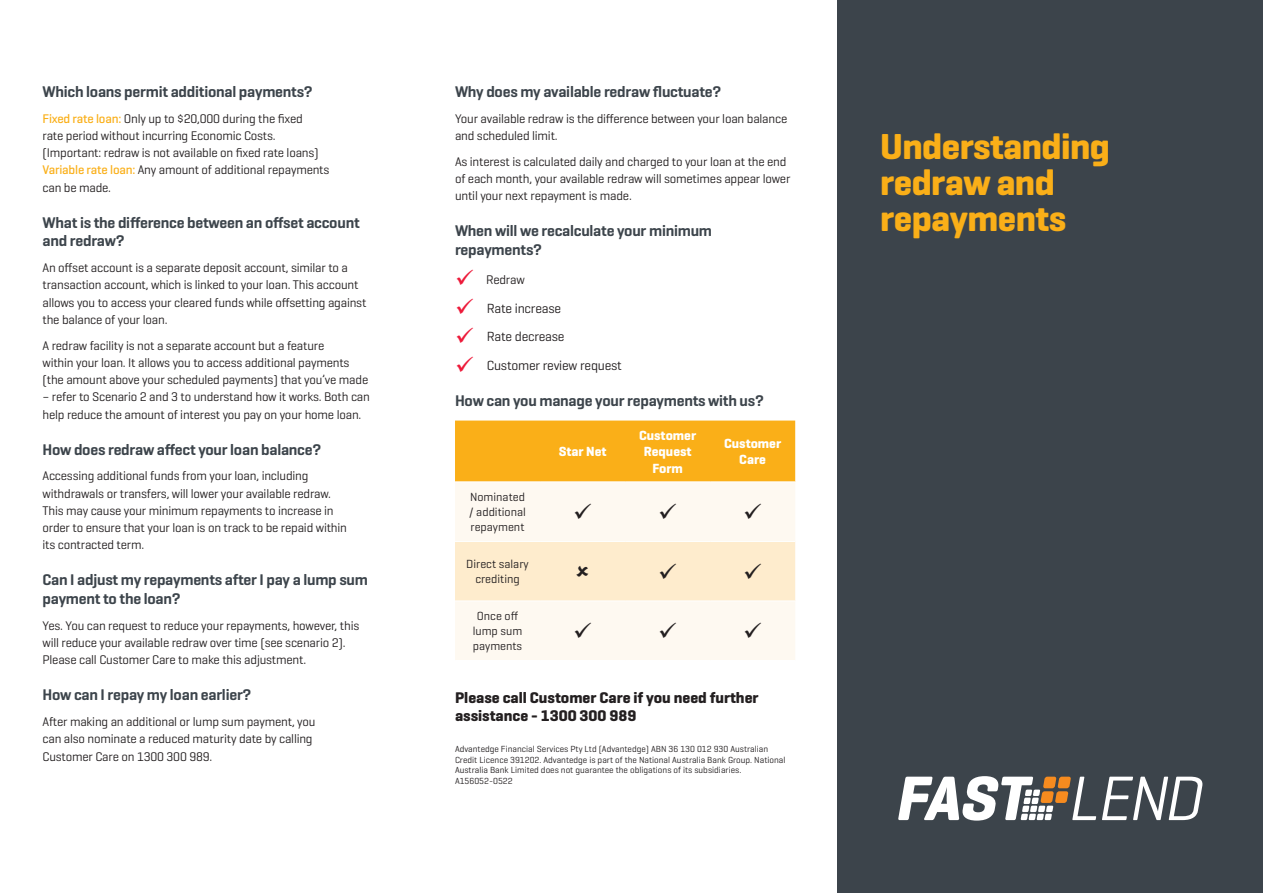
<style>
.page{position:relative;width:1263px;height:893px;background:#fff}
.page>*{position:absolute;margin:0;border:0;box-sizing:border-box;transform-origin:0 0}
.t1{font:700 36.75px/36px "Geogrotesque";letter-spacing:-.015em;color:#faaf18}
.t2{font:600 15.75px/18.9px "Geogrotesque";letter-spacing:-.015em;color:#3c444b}
.t3{font:700 15.75px/18px "Geogrotesque";color:#231f20}
.t4{font:13.5px "Geogrotesque";letter-spacing:-.015em;color:#231f20}
.t5{font:700 13.5px/16.2px "Geogrotesque";color:#fff;text-align:center}
.t6{font:12.75px/17.2px "Geogrotesque";letter-spacing:-.015em;color:#231f20}
.t7{font:12px/15px "Geogrotesque";color:#231f20;text-align:center}
.t8{font:9px/10.5px "Geogrotesque";color:#231f20}
.s1{font-weight:500;color:#faaf18}
.s2{color:#ed1a3a}
</style>
<div class="page">
<div style="left:838px;top:0;width:425px;height:893px;background:#3c444b"></div>
<div style="left:455px;top:421px;width:340px;height:60px;background:#faaf18"></div>
<div style="left:455px;top:483px;width:340px;height:177px;background:#fef9f1"></div>
<hr style="left:455px;top:601px;width:85px;height:1px;background:#fff">
<hr style="left:540px;top:601px;width:85px;height:1px;background:#fff">
<hr style="left:625px;top:601px;width:85px;height:1px;background:#fff">
<hr style="left:710px;top:601px;width:85px;height:1px;background:#fff">
<svg style="left:898px;top:776px;width:198px;height:45px"></svg>
<svg style="left:1102px;top:777px;width:100px;height:43px"></svg>
<svg style="left:575px;top:504px;width:16px;height:15px"></svg>
<svg style="left:660px;top:504px;width:16px;height:15px"></svg>
<svg style="left:745px;top:504px;width:16px;height:15px"></svg>
<div style="left:455px;top:541px;width:340px;height:60px;background:#feeccd"></div>
<svg style="left:575px;top:623px;width:16px;height:15px"></svg>
<svg style="left:660px;top:623px;width:16px;height:15px"></svg>
<svg style="left:745px;top:623px;width:16px;height:15px"></svg>
<p class="t2" style="left:43px;top:82px;width:272px">Which loans permit additional payments?</p>
<p class="t6" style="left:43px;top:109px;width:288px"><span class="s1">Fixed rate loan:</span> Only up to $20,000 during the fixed<br>rate period without incurring Economic Costs. (Important: redraw is not available on fixed rate loans)<br><span class="s1">Variable rate loan:</span> Any amount of additional repayments can be made.</p>
<p class="t2" style="left:43px;top:213px;width:319px">What is the difference between an offset account and redraw?</p>
<p class="t6" style="left:43px;top:259px;width:325px">An offset account is a separate deposit account, similar to a transaction account, which is linked to your loan. This account allows you to access your cleared funds while offsetting against the balance of your loan.</p>
<p class="t6" style="left:43px;top:336px;width:327px">A redraw facility is not a separate account but a feature<br>within your loan. It allows you to access additional payments (the amount above your scheduled payments) that you’ve made</p>
<p class="t6" style="left:43px;top:388px;width:329px">– refer to Scenario 2 and 3 to understand how it works. Both can help reduce the amount of interest you pay on your home loan.</p>
<p class="t2" style="left:43px;top:440px;width:280px">How does redraw affect your loan balance?</p>
<p class="t6" style="left:43px;top:467px;width:306px">Accessing additional funds from your loan, including withdrawals or transfers, will lower your available redraw.<br>This may cause your minimum repayments to increase in order to ensure that your loan is on track to be repaid within its contracted term.</p>
<p class="t2" style="left:43px;top:570px;width:327px">Can I adjust my repayments after I pay a lump sum payment to the loan?</p>
<p class="t6" style="left:43px;top:617px;width:318px">Yes. You can request to reduce your repayments, however, this will reduce your available redraw over time (see scenario 2).<br>Please call Customer Care to make this adjustment.</p>
<p class="t2" style="left:43px;top:685px;width:210px">How can I repay my loan earlier?</p>
<p class="t6" style="left:43px;top:713px;width:275px">After making an additional or lump sum payment, you can also nominate a reduced maturity date by calling<br>Customer Care on 1300 300 989.</p>
<p class="t2" style="left:455px;top:82px;width:268px">Why does my available redraw fluctuate?</p>
<p class="t6" style="left:455px;top:109px;width:334px">Your available redraw is the difference between your loan balance and scheduled limit.</p>
<p class="t6" style="left:455px;top:152px;width:337px">As interest is calculated daily and charged to your loan at the end of each month, your available redraw will sometimes appear lower until your next repayment is made.</p>
<p class="t2" style="left:455px;top:221px;width:259px">When will we recalculate your minimum repayments?</p>
<p class="t6" style="left:455px;top:270px;width:71px"><span class="s2">✓</span> Redraw</p>
<p class="t4" style="left:455px;top:300px;width:108px"><span class="s2">✓</span> Rate increase</p>
<p class="t4" style="left:455px;top:328px;width:111px"><span class="s2">✓</span> Rate decrease</p>
<p class="t4" style="left:455px;top:357px;width:168px"><span class="s2">✓</span> Customer review request</p>
<p class="t2" style="left:455px;top:391px;width:310px">How can you manage your repayments with us?</p>
<p class="t5" style="left:559px;top:444px;width:49px">Star Net</p>
<p class="t5" style="left:639px;top:427px;width:59px">Customer<br>Request<br>Form</p>
<p class="t5" style="left:724px;top:435px;width:59px">Customer<br>Care</p>
<p class="t7" style="left:469px;top:489px;width:58px;text-align:justify">Nominated / additional repayment</p>
<p class="t7" style="left:466px;top:556px;width:64px">Direct salary crediting</p>
<p class="t7" style="left:473px;top:608px;width:51px">Once off lump sum payments</p>
<p class="t3" style="left:455px;top:688px;width:305px">Please call Customer Care if you need further assistance - 1300 300 989</p>
<p class="t8" style="left:455px;top:744px;width:332px">Advantedge Financial Services Pty Ltd (Advantedge) ABN 36 130 012 930 Australian Credit Licence 391202. Advantedge is part of the National Australia Bank Group. National Australia Bank Limited does not guarantee the obligations of its subsidiaries.<br>A156052-0522</p>
<h1 class="t1" style="left:880px;top:128px;width:231px">Understanding redraw and repayments</h1>
</div>
